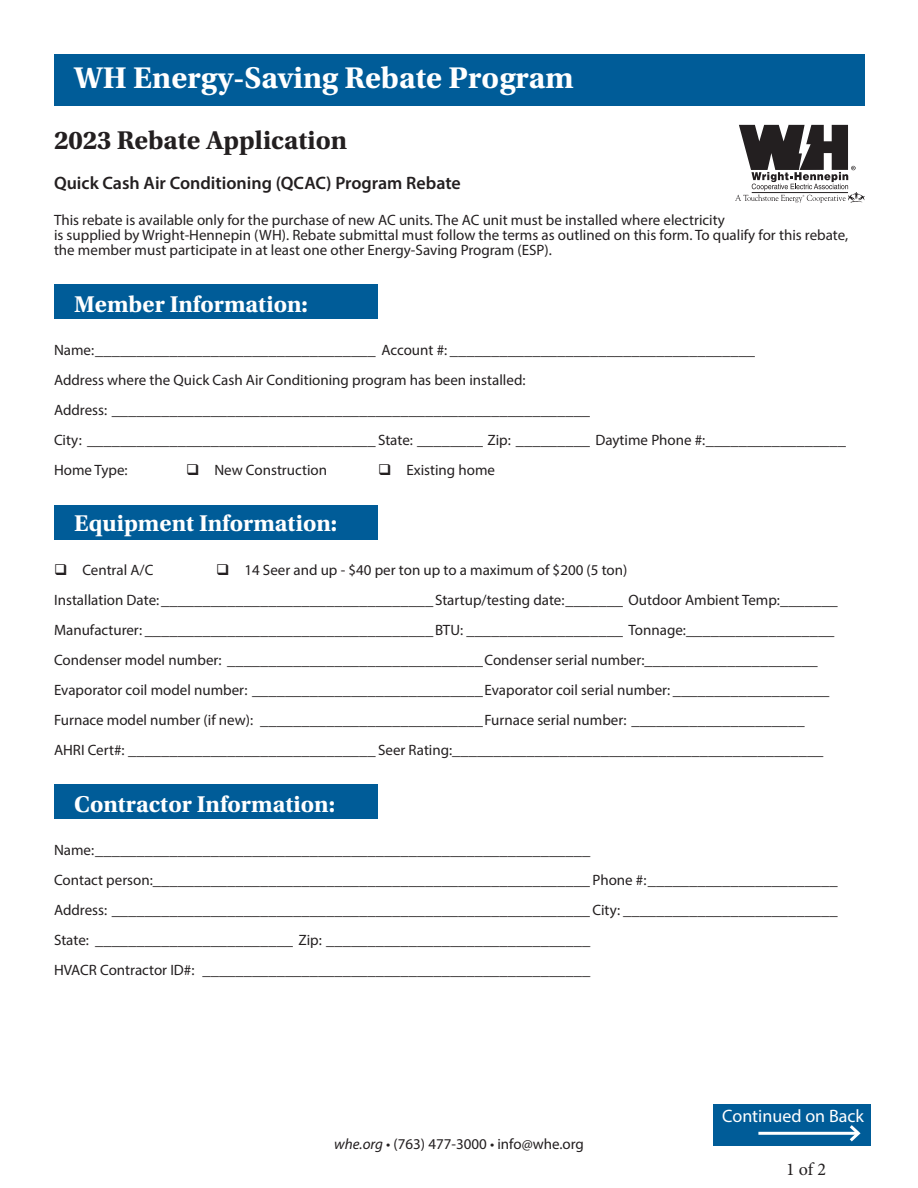
<style>
.page{position:relative;width:918px;height:1188px;background:#fff}
.page>*{position:absolute;margin:0;border:0;box-sizing:border-box;transform-origin:0 0}
.t1{font:700 31.5px "Utopia Std";color:#fff}
.t2{font:700 27px "Utopia Std";color:#231f20}
.t3{font:700 24px "Utopia Std";color:#fff}
.t4{font:600 18px "Myriad Pro";color:#231f20}
.t5{font:18px "Myriad Pro";color:#fff}
.t6{font:18px "Minion Pro";color:#231f20}
.t7{font:16.5px/30px "Myriad Pro";color:#231f20}
.t8{font:15px/15px "Myriad Pro";color:#231f20}
.s1{font-size:15px}
.s2{font-size:16.5px}
.s3{font-style:italic}
</style>
<div class="page">
<div style="left:54px;top:54px;width:810px;height:52px;background:#005c98"></div>
<div style="left:54px;top:784px;width:324px;height:35px;background:#005c98"></div>
<div style="left:54px;top:505px;width:324px;height:35px;background:#005c98"></div>
<div style="left:54px;top:284px;width:324px;height:35px;background:#005c98"></div>
<svg style="left:735px;top:125px;width:129px;height:78px"></svg>
<div style="left:714px;top:1104px;width:157px;height:41px;background:#005c98"></div>
<hr style="left:758px;top:1132px;width:100px;height:3px;background:#fff">
<svg style="left:847px;top:1125px;width:14px;height:17px"></svg>
<p class="t1" style="left:74px;top:59px;width:501px">WH Energy-Saving Rebate Program</p>
<p class="t2" style="left:54px;top:124px;width:295px">2023 Rebate Application</p>
<p class="t4" style="left:54px;top:172px;width:408px">Quick Cash Air Conditioning (QCAC) Program Rebate</p>
<p class="t8" style="left:54px;top:212px;width:796px">This rebate is available only for the purchase of new AC units. The AC unit must be installed where electricity<br>is supplied by Wright-Hennepin (WH). Rebate submittal must follow the terms as outlined on this form. To qualify for this rebate, the member must participate in at least one other Energy-Saving Program (ESP).</p>
<p class="t3" style="left:74px;top:290px;width:235px">Member Information:</p>
<p class="t7" style="left:54px;top:335px;width:703px"><span class="s1">Name:</span>__________________________________ <span class="s1">Account #:</span> _____________________________________</p>
<p class="t8" style="left:54px;top:373px;width:473px">Address where the Quick Cash Air Conditioning program has been installed:</p>
<p class="t7" style="left:54px;top:395px;width:538px"><span class="s1">Address:</span> __________________________________________________________</p>
<p class="t7" style="left:54px;top:425px;width:794px"><span class="s1">City:</span> ___________________________________ <span class="s1">State:</span> ________ <span class="s1">Zip:</span> _________ <span class="s1">Daytime Phone #:</span>_________________</p>
<p class="t8" style="left:54px;top:463px;width:75px">Home Type:</p>
<p class="t8" style="left:186px;top:463px;width:143px">❑ New Construction</p>
<p class="t8" style="left:378px;top:463px;width:119px">❑ Existing home</p>
<p class="t3" style="left:74px;top:509px;width:265px">Equipment Information:</p>
<p class="t8" style="left:54px;top:562px;width:101px">❑ Central A/C</p>
<p class="t8" style="left:216px;top:562px;width:413px">❑ 14 Seer and up - $40 per ton up to a maximum of $200 (5 ton)</p>
<p class="t8" style="left:54px;top:592px;width:785px">Installation Date:<span class="s2">_________________________________</span>Startup/testing date:<span class="s2">_______</span> Outdoor Ambient Temp:<span class="s2">_______</span></p>
<p class="t7" style="left:54px;top:614px;width:782px"><span class="s1">Manufacturer:</span> ___________________________________<span class="s1">BTU:</span> ___________________ <span class="s1">Tonnage:</span>__________________</p>
<p class="t7" style="left:54px;top:644px;width:765px"><span class="s1">Condenser model number:</span> _______________________________<span class="s1">Condenser serial number:</span>_____________________</p>
<p class="t8" style="left:54px;top:682px;width:777px">Evaporator coil model number: <span class="s2">____________________________</span>Evaporator coil serial number: <span class="s2">___________________</span></p>
<p class="t7" style="left:54px;top:704px;width:771px"><span class="s1">Furnace model number (if new):</span> ___________________________<span class="s1">Furnace serial number:</span> _____________________<br><span class="s1">AHRI Cert#:</span> ______________________________ <span class="s1">Seer Rating:</span>_____________________________________________</p>
<p class="t3" style="left:74px;top:790px;width:262px">Contractor Information:</p>
<p class="t7" style="left:54px;top:834px;width:538px"><span class="s1">Name:</span>____________________________________________________________</p>
<p class="t7" style="left:54px;top:864px;width:785px"><span class="s1">Contact person:</span>_____________________________________________________ <span class="s1">Phone #:</span>_______________________</p>
<p class="t7" style="left:54px;top:894px;width:785px"><span class="s1">Address:</span> __________________________________________________________ <span class="s1">City:</span> __________________________<br><span class="s1">State:</span> ________________________ <span class="s1">Zip:</span> ________________________________</p>
<p class="t7" style="left:54px;top:954px;width:538px"><span class="s1">HVACR Contractor ID#:</span> _______________________________________________</p>
<p class="t8" style="left:334px;top:1136px;width:251px"><span class="s3">whe.org</span> • (763) 477-3000 • info@whe.org</p>
<p class="t5" style="left:722px;top:1105px;width:143px">Continued on Back</p>
<p class="t6" style="left:786px;top:1157px;width:41px">1 of 2</p>
</div>
